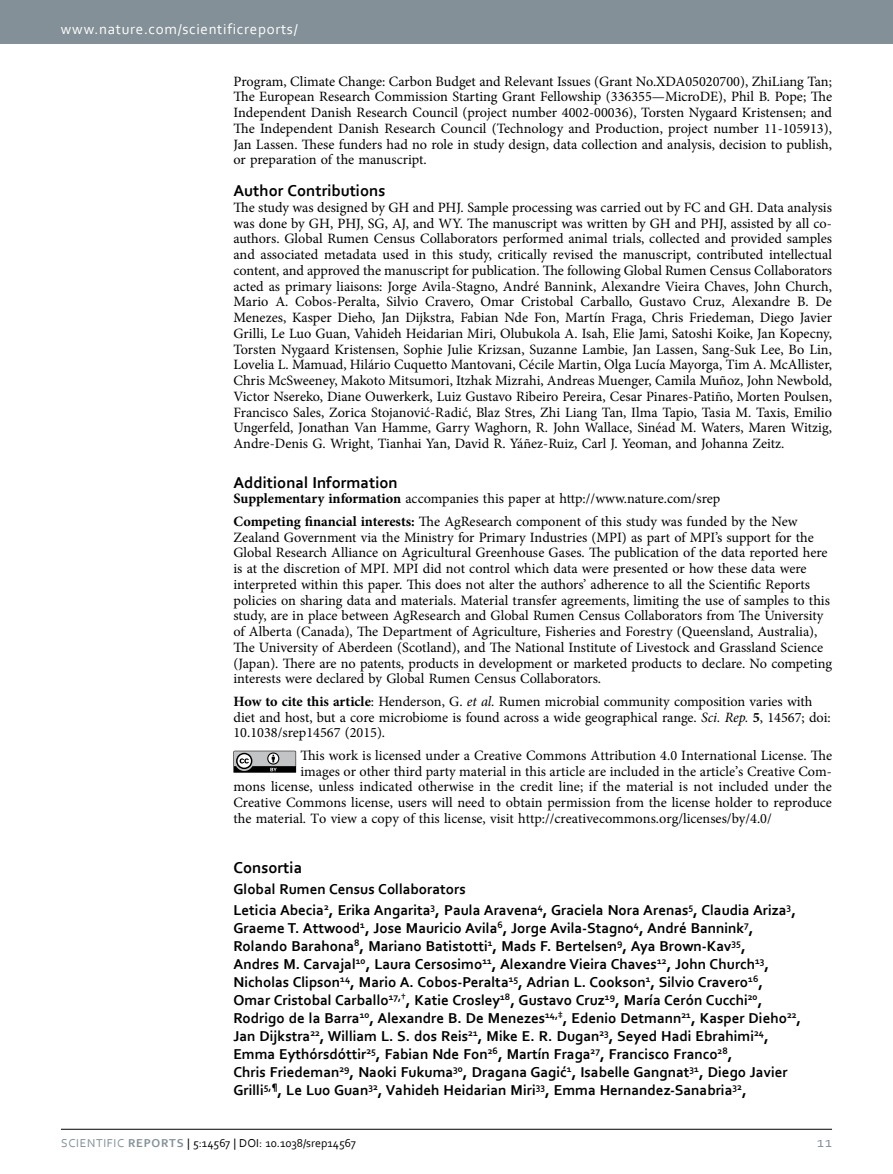
<style>
.page{position:relative;width:893px;height:1174px;background:#fff}
.page>*{position:absolute;margin:0;border:0;box-sizing:border-box;transform-origin:0 0}
.t1{font:700 16.5px "Drvtyg Corbel";color:#000}
.t2{font:700 15px/18px "Drvtyg Corbel";color:#000}
.t3{font:15px "Ffntxn Corbel";letter-spacing:.045em;color:#fff}
.t4{font:15px "Nxbtvk Corbel";color:#839097}
.t5{font:14.25px/15.8px "Fjvrnx Minion Pro";color:#000}
.t6{font:12px "Xjdbym Corbel";color:#000}
.s1{font-family:"Hypjps Minion Pro";font-weight:700}
.s2{font-family:"Gkdmtx Minion Pro";font-style:italic}
.s3{font-family:"Djtqyc Corbel"}
.s4{color:#839097}
.s5{font-family:"Gkcmvb Corbel";font-weight:700;color:#839097}
</style>
<div class="page">
<div style="left:0;top:0;width:893px;height:43px;background:#839097"></div>
<hr style="left:61px;top:1129px;width:771px;height:1px;background:#000">
<svg style="left:233px;top:750px;width:63px;height:22px"></svg>
<p class="t3" style="left:61px;top:19px;width:238px">www.nature.com/scientificreports/</p>
<p class="t5" style="left:233px;top:73px;width:600px;text-align:justify">Program, Climate Change: Carbon Budget and Relevant Issues (Grant No.XDA05020700), ZhiLiang Tan; The European Research Commission Starting Grant Fellowship (336355—MicroDE), Phil B. Pope; The Independent Danish Research Council (project number 4002-00036), Torsten Nygaard Kristensen; and The Independent Danish Research Council (Technology and Production, project number 11-105913), Jan Lassen. These funders had no role in study design, data collection and analysis, decision to publish, or preparation of the manuscript.</p>
<p class="t1" style="left:233px;top:180px;width:153px">Author Contributions</p>
<p class="t5" style="left:233px;top:199px;width:600px;text-align:justify">The study was designed by GH and PHJ. Sample processing was carried out by FC and GH. Data analysis was done by GH, PHJ, SG, AJ, and WY. The manuscript was written by GH and PHJ, assisted by all co&shy;authors. Global Rumen Census Collaborators performed animal trials, collected and provided samples and associated metadata used in this study, critically revised the manuscript, contributed intellectual content, and approved the manuscript for publication. The following Global Rumen Census Collaborators acted as primary liaisons: Jorge Avila-Stagno, André Bannink, Alexandre Vieira Chaves, John Church, Mario A. Cobos-Peralta, Silvio Cravero, Omar Cristobal Carballo, Gustavo Cruz, Alexandre B. De Menezes, Kasper Dieho, Jan Dijkstra, Fabian Nde Fon, Martín Fraga, Chris Friedeman, Diego Javier Grilli, Le Luo Guan, Vahideh Heidarian Miri, Olubukola A. Isah, Elie Jami, Satoshi Koike, Jan Kopecny, Torsten Nygaard Kristensen, Sophie Julie Krizsan, Suzanne Lambie, Jan Lassen, Sang-Suk Lee, Bo Lin, Lovelia L. Mamuad, Hilário Cuquetto Mantovani, Cécile Martin, Olga Lucía Mayorga, Tim A. McAllister, Chris McSweeney, Makoto Mitsumori, Itzhak Mizrahi, Andreas Muenger, Camila Muñoz, John Newbold, Victor Nsereko, Diane Ouwerkerk, Luiz Gustavo Ribeiro Pereira, Cesar Pinares-Patiño, Morten Poulsen, Francisco Sales, Zorica Stojanović-Radić, Blaz Stres, Zhi Liang Tan, Ilma Tapio, Tasia M. Taxis, Emilio Ungerfeld, Jonathan Van Hamme, Garry Waghorn, R. John Wallace, Sinéad M. Waters, Maren Witzig, Andre-Denis G. Wright, Tianhai Yan, David R. Yáñez-Ruiz, Carl J. Yeoman, and Johanna Zeitz.</p>
<p class="t1" style="left:233px;top:472px;width:166px">Additional Information</p>
<p class="t5" style="left:233px;top:487px;width:566px;line-height:22.5px"><span class="s1">Supplementary information</span> accompanies this paper at http://www.nature.com/srep<br><span class="s1">Competing financial interests:</span> The AgResearch component of this study was funded by the New</p>
<p class="t5" style="left:233px;top:529px;width:600px">Zealand Government via the Ministry for Primary Industries (MPI) as part of MPI’s support for the Global Research Alliance on Agricultural Greenhouse Gases. The publication of the data reported here is at the discretion of MPI. MPI did not control which data were presented or how these data were interpreted within this paper. This does not alter the authors’ adherence to all the Scientific Reports policies on sharing data and materials. Material transfer agreements, limiting the use of samples to this study, are in place between AgResearch and Global Rumen Census Collaborators from The University of Alberta (Canada), The Department of Agriculture, Fisheries and Forestry (Queensland, Australia), The University of Aberdeen (Scotland), and The National Institute of Livestock and Grassland Science (Japan). There are no patents, products in development or marketed products to declare. No competing interests were declared by Global Rumen Census Collaborators.</p>
<p class="t5" style="left:233px;top:693px;width:599px"><span class="s1">How to cite this article</span>: Henderson, G. <span class="s2">et al.</span> Rumen microbial community composition varies with diet and host, but a core microbiome is found across a wide geographical range. <span class="s2">Sci. Rep.</span> <span class="s1">5</span>, 14567; doi:<br>10.1038/srep14567 (2015).</p>
<p class="t5" style="left:300px;top:747px;width:533px">This work is licensed under a Creative Commons Attribution 4.0 International License. The</p>
<p class="t5" style="left:300px;top:763px;width:533px">images or other third party material in this article are included in the article’s Creative Com-</p>
<p class="t5" style="left:233px;top:779px;width:600px">mons license, unless indicated otherwise in the credit line; if the material is not included under the</p>
<p class="t5" style="left:233px;top:795px;width:600px">Creative Commons license, users will need to obtain permission from the license holder to reproduce</p>
<p class="t5" style="left:233px;top:810px;width:540px">the material. To view a copy of this license, visit http://creativecommons.org/licenses/by/4.0/</p>
<p class="t1" style="left:233px;top:857px;width:70px">Consortia</p>
<p class="t2" style="left:233px;top:877px;width:564px;line-height:21px">Global Rumen Census Collaborators<br>Leticia Abecia<sup>2</sup>, Erika Angarita<sup>3</sup>, Paula Aravena<sup>4</sup>, Graciela Nora Arenas<sup>5</sup>, Claudia Ariza<sup>3</sup>,</p>
<p class="t2" style="left:233px;top:918px;width:569px">Graeme T. Attwood<sup>1</sup>, Jose Mauricio Avila<sup>6</sup><span class="s3">, Jorge Avila-Stagno</span><sup>4</sup>, André Bannink<sup>7</sup>, Rolando Barahona<sup>8</sup>, Mariano Batistotti<sup>1</sup>, Mads F. Bertelsen<sup>9</sup><span class="s3">, Aya Brown-Kav</span><sup>35</sup>,<br>Andres M. Carvajal<sup>10</sup>, Laura Cersosimo<sup>11</sup>, Alexandre Vieira Chaves<sup>12</sup>, John Church<sup>13</sup>, Nicholas Clipson<sup>14</sup><span class="s3">, Mario A. Cobos-Peralta</span><sup>15</sup>, Adrian L. Cookson<sup>1</sup>, Silvio Cravero<sup>16</sup>, Omar Cristobal Carballo<sup>17,†</sup><span class="s3">, Katie Crosley</span><sup>18</sup>, Gustavo Cruz<sup>19</sup>, María Cerón Cucchi<sup>20</sup>, Rodrigo de la Barra<sup>10</sup>, Alexandre B. De Menezes<sup>14,‡</sup>, Edenio Detmann<sup>21</sup><span class="s3">, Kasper Dieho</span><sup>22</sup>, Jan Dijkstra<sup>22</sup>, William L. S. dos Reis<sup>21</sup>, Mike E. R. Dugan<sup>23</sup>, Seyed Hadi Ebrahimi<sup>24</sup>, Emma Eythórsdóttir<sup>25</sup>, Fabian Nde Fon<sup>26</sup>, Martín Fraga<sup>27</sup>, Francisco Franco<sup>28</sup>,<br>Chris Friedeman<sup>29</sup>, Naoki Fukuma<sup>30</sup><span class="s3">, Dragana Gagić</span><sup>1</sup>, Isabelle Gangnat<sup>31</sup>, Diego Javier Grilli<sup>5,¶</sup>, Le Luo Guan<sup>32</sup>, Vahideh Heidarian Miri<sup>33</sup><span class="s3">, Emma Hernandez-Sanabria</span><sup>32</sup>,</p>
<p class="t6" style="left:61px;top:1135px;width:296px"><span class="s4">SCIENTIFIC</span> <span class="s5">REPORTS</span> | 5:14567 | DOI : 10.1038/SREP14567</p>
<p class="t4" style="left:817px;top:1132px;width:16px">11</p>
</div>
